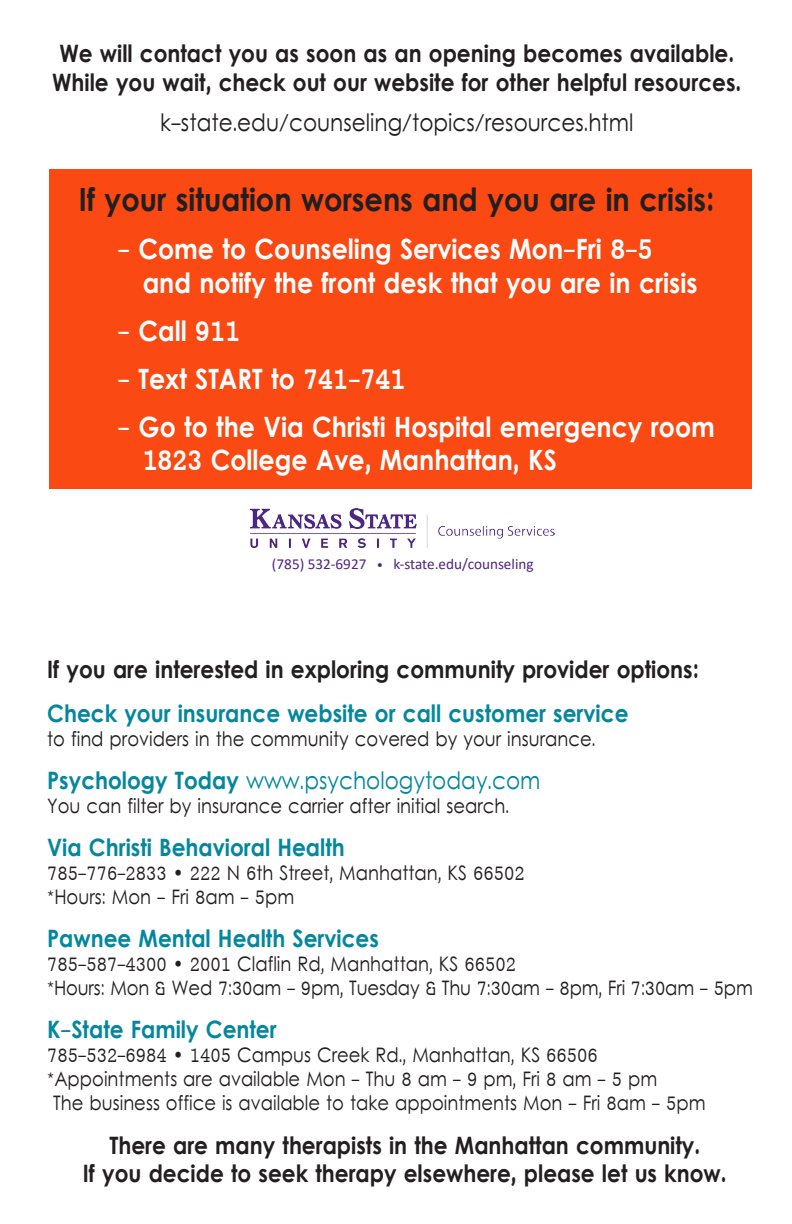
<style>
.page{position:relative;width:792px;height:1224px;background:#fff}
.page>*{position:absolute;margin:0;border:0;box-sizing:border-box;transform-origin:0 0}
.t1{font:700 32px "Levenim";color:#231f20;scale:.9 1}
.t2{font:700 28px/33.6px "Levenim";color:#fff;scale:.9 1}
.t3{font:700 24px/28.8px "Levenim";color:#231f20;scale:.9 1}
.t4{font:700 24px "Levenim";color:#04879e;scale:.9 1}
.t5{font:24px "Levenim";color:#231f20;scale:.9 1}
.t6{font:24px "Levenim";color:#04879e;scale:.9 1}
.t7{font:20px/24px "Levenim";color:#231f20;scale:.9 1}
.t8{font:15.2px "Calibri";color:#4e2582}
.s1{font-size:12.6px}
.s2{font-weight:700}
</style>
<div class="page">
<div style="left:49px;top:170px;width:703px;height:319px;background:#fa4912"></div>
<img style="left:251px;top:509px;width:304px;height:38px">
<p class="t3" style="left:52px;top:41px;width:767px">We will contact you as soon as an opening becomes available.<br>While you wait, check out our website for other helpful resources.</p>
<p class="t5" style="left:160px;top:109px;width:527px">k-state.edu/counseling/topics/resources.html</p>
<p class="t1" style="left:79px;top:181px;width:708px">If your situation worsens and you are in crisis:</p>
<p class="t2" style="left:143px;top:235px;width:618px;text-indent:-25px">- Come to Counseling Services Mon-Fri 8-5 and notify the front desk that you are in crisis</p>
<p class="t2" style="left:117px;top:316px;width:138px">- Call 911</p>
<p class="t2" style="left:117px;top:364px;width:321px">- Text START to 741-741</p>
<p class="t2" style="left:143px;top:412px;width:637px;text-indent:-25px">- Go to the Via Christi Hospital emergency room<br>1823 College Ave, Manhattan, KS</p>
<p class="t8" style="left:272px;top:554px;width:263px">(785) 532-6927 <span class="s1">•</span> k-state.edu/counseling</p>
<p class="t3" style="left:47px;top:658px;width:726px">If you are interested in exploring community provider options:</p>
<p class="t4" style="left:47px;top:699px;width:647px">Check your insurance website or call customer service</p>
<p class="t7" style="left:47px;top:728px;width:611px">to find providers in the community covered by your insurance.</p>
<p class="t6" style="left:47px;top:766px;width:550px"><span class="s2">Psychology Today</span> www.psychologytoday.com</p>
<p class="t7" style="left:47px;top:795px;width:515px">You can filter by insurance carrier after initial search.</p>
<p class="t4" style="left:47px;top:833px;width:332px">Via Christi Behavioral Health</p>
<p class="t7" style="left:47px;top:862px;width:532px">785-776-2833 • 222 N 6th Street, Manhattan, KS 66502</p>
<p class="t7" style="left:47px;top:886px;width:276px">*Hours: Mon - Fri 8am - 5pm</p>
<p class="t4" style="left:47px;top:925px;width:370px">Pawnee Mental Health Services</p>
<p class="t7" style="left:47px;top:954px;width:522px">785-587-4300 • 2001 Claflin Rd, Manhattan, KS 66502</p>
<p class="t7" style="left:47px;top:978px;width:786px">*Hours: Mon &amp; Wed 7:30am - 9pm, Tuesday &amp; Thu 7:30am - 8pm, Fri 7:30am - 5pm</p>
<p class="t4" style="left:47px;top:1016px;width:257px">K-State Family Center</p>
<p class="t7" style="left:47px;top:1045px;width:613px">785-532-6984 • 1405 Campus Creek Rd., Manhattan, KS 66506</p>
<p class="t7" style="left:47px;top:1069px;width:733px">*Appointments are available Mon - Thu 8 am - 9 pm, Fri 8 am - 5 pm<br>The business office is available to take appointments Mon - Fri 8am - 5pm</p>
<p class="t3" style="left:83px;top:1133px;width:717px;text-align:center">There are many therapists in the Manhattan community.<br>If you decide to seek therapy elsewhere, please let us know.</p>
</div>
